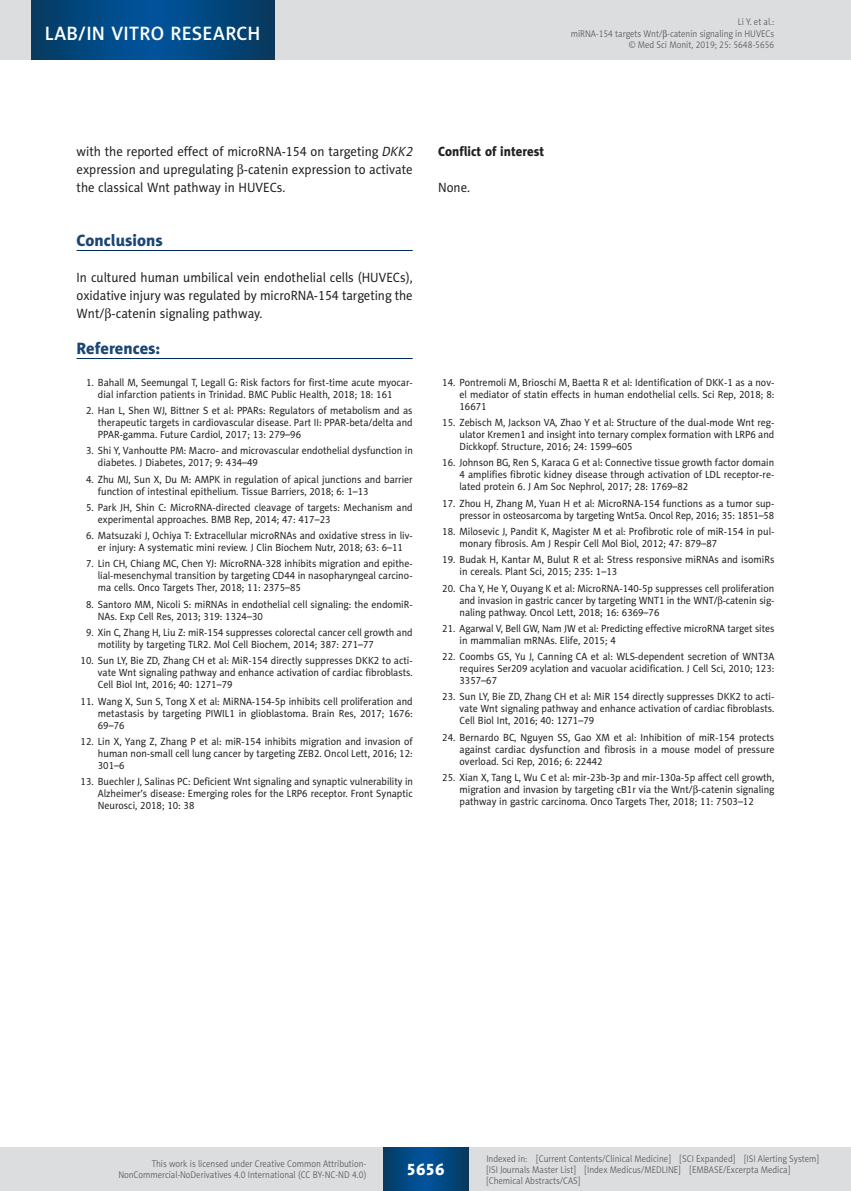
<style>
.page{position:relative;width:851px;height:1191px;background:#fff}
.page>*{position:absolute;margin:0;border:0;box-sizing:border-box;transform-origin:0 0}
.t1{font:19.5px "Naomi Sans EFN Medium";letter-spacing:.015em;color:#fff}
.MSM_Headline_1{font:16.5px "Naomi Sans EFN Heavy";color:#1a4574}
.MSM_Referencje_Tytul{font:16.5px "Naomi Sans EFN Heavy";color:#1a4574}
.t2{font:16.5px "Naomi Sans EFN Heavy";color:#fff}
.MSM_Body{font:13.5px/18px "Naomi Sans EFN";color:#231f20;text-align:justify;scale:.95 1}
.MSM_Headline_2{font:13.5px "Naomi Sans EFN Heavy";color:#231f20;scale:.95 1}
.MSM_Referencje_punkt{font:10.5px/12px "Naomi Sans EFN";color:#231f20;text-align:justify;scale:.95 1}
.MSM_Referencje_punkt-2{font:10.5px/12px "Naomi Sans EFN";color:#231f20;scale:.94 1}
.t3{font:9.75px/11.2px "Naomi Sans EFN Light";color:#57585a;text-align:right;scale:.9 1}
.s1{font-family:"Standard Sym L"}
.s2{font-style:italic}
</style>
<div class="page">
<hr style="left:77px;top:250px;width:335px;height:1px;background:#00295c">
<hr style="left:77px;top:358px;width:335px;height:1px;background:#00295c">
<div style="left:0;top:1148px;width:850px;height:43px;background:#dcdddf"></div>
<svg style="left:383px;top:1147px;width:85px;height:43px;background:#02477e"></svg>
<div style="left:0;top:0;width:850px;height:60px;background:#dcdddf"></div>
<svg style="left:32px;top:0;width:242px;height:60px;background:#02477f"></svg>
<h1 class="t1" style="left:45px;top:22px;width:217px">LAB/IN VITRO RESEARCH</h1>
<p class="t3" style="left:570px;top:16px;width:228px">Li Y. et al.:<br>miRNA-154 targets Wnt/<span class="s1">b</span>-catenin signaling in HUVECs © Med Sci Monit, 2019; 25: 5648-5656</p>
<p class="MSM_Body" style="left:77px;top:142px;width:355px">with the reported effect of microRNA-154 on targeting <span class="s2">DKK2 </span>expression and upregulating <span class="s1">b</span>-catenin expression to activate the classical Wnt pathway in HUVECs.</p>
<p class="MSM_Headline_1" style="left:77px;top:230px;width:88px">Conclusions</p>
<p class="MSM_Body" style="left:77px;top:268px;width:355px">In cultured human umbilical vein endothelial cells (HUVECs), oxidative injury was regulated by microRNA-154 targeting the Wnt/<span class="s1">b</span>-catenin signaling pathway.</p>
<p class="MSM_Referencje_Tytul" style="left:77px;top:338px;width:85px">References:</p>
<p class="MSM_Referencje_punkt" style="left:98px;top:376px;width:333px;text-indent:-12px">1. Bahall M, Seemungal T, Legall G: Risk factors for first-time acute myocar&shy;dial infarction patients in Trinidad. BMC Public Health, 2018; 18: 161</p>
<p class="MSM_Referencje_punkt" style="left:98px;top:405px;width:333px;text-indent:-12px">2. Han L, Shen WJ, Bittner S et al: PPARs: Regulators of metabolism and as therapeutic targets in cardiovascular disease. Part II: PPAR-beta/delta and PPAR-gamma. Future Cardiol, 2017; 13: 279–96</p>
<p class="MSM_Referencje_punkt" style="left:98px;top:445px;width:333px;text-indent:-12px">3. Shi Y, Vanhoutte PM: Macro- and microvascular endothelial dysfunction in diabetes. J Diabetes, 2017; 9: 434–49</p>
<p class="MSM_Referencje_punkt" style="left:98px;top:473px;width:333px;text-indent:-12px">4. Zhu MJ, Sun X, Du M: AMPK in regulation of apical junctions and barrier function of intestinal epithelium. Tissue Barriers, 2018; 6: 1–13</p>
<p class="MSM_Referencje_punkt" style="left:98px;top:501px;width:333px;text-indent:-12px">5. Park JH, Shin C: MicroRNA-directed cleavage of targets: Mechanism and experimental approaches. BMB Rep, 2014; 47: 417–23</p>
<p class="MSM_Referencje_punkt" style="left:86px;top:530px;width:345px;text-align:center">6. Matsuzaki J, Ochiya T: Extracellular microRNAs and oxidative stress in liv&shy;er injury: A systematic mini review. J Clin Biochem Nutr, 2018; 63: 6–11</p>
<p class="MSM_Referencje_punkt" style="left:98px;top:558px;width:333px;text-indent:-12px">7. Lin CH, Chiang MC, Chen YJ: MicroRNA-328 inhibits migration and epithe&shy;lial-mesenchymal transition by targeting CD44 in nasopharyngeal carcino&shy;ma cells. Onco Targets Ther, 2018; 11: 2375–85</p>
<p class="MSM_Referencje_punkt" style="left:98px;top:598px;width:333px;text-indent:-12px">8. Santoro MM, Nicoli S: miRNAs in endothelial cell signaling: the endomiR-<br>NAs. Exp Cell Res, 2013; 319: 1324–30</p>
<p class="MSM_Referencje_punkt-2" style="left:98px;top:626px;width:336px;text-indent:-12px">9. Xin C, Zhang H, Liu Z: miR-154 suppresses colorectal cancer cell growth and motility by targeting TLR2. Mol Cell Biochem, 2014; 387: 271–77</p>
<p class="MSM_Referencje_punkt" style="left:98px;top:655px;width:333px;text-indent:-17px">10. Sun LY, Bie ZD, Zhang CH et al: MiR-154 directly suppresses DKK2 to acti&shy;vate Wnt signaling pathway and enhance activation of cardiac fibroblasts.<br>Cell Biol Int, 2016; 40: 1271–79</p>
<p class="MSM_Referencje_punkt" style="left:98px;top:695px;width:333px;text-indent:-17px">11. Wang X, Sun S, Tong X et al: MiRNA-154-5p inhibits cell proliferation and metastasis by targeting PIWIL1 in glioblastoma. Brain Res, 2017; 1676:<br>69–76</p>
<p class="MSM_Referencje_punkt" style="left:98px;top:735px;width:333px;text-indent:-17px">12. Lin X, Yang Z, Zhang P et al: miR-154 inhibits migration and invasion of human non-small cell lung cancer by targeting ZEB2. Oncol Lett, 2016; 12:<br>301–6</p>
<p class="MSM_Referencje_punkt-2" style="left:98px;top:775px;width:336px;text-align:justify;text-indent:-17px">13. Buechler J, Salinas PC: Deficient Wnt signaling and synaptic vulnerability in Alzheimer’s disease: Emerging roles for the LRP6 receptor. Front Synaptic Neurosci, 2018; 10: 38</p>
<p class="MSM_Headline_2" style="left:438px;top:143px;width:113px">Conflict of interest</p>
<p class="MSM_Body" style="left:438px;top:178px;width:35px">None.</p>
<p class="MSM_Referencje_punkt" style="left:459px;top:376px;width:333px;text-indent:-17px">14. Pontremoli M, Brioschi M, Baetta R et al: Identification of DKK-1 as a nov&shy;el mediator of statin effects in human endothelial cells. Sci Rep, 2018; 8:<br>16671</p>
<p class="MSM_Referencje_punkt" style="left:459px;top:417px;width:333px;text-indent:-17px">15. Zebisch M, Jackson VA, Zhao Y et al: Structure of the dual-mode Wnt reg&shy;ulator Kremen1 and insight into ternary complex formation with LRP6 and Dickkopf. Structure, 2016; 24: 1599–605</p>
<p class="MSM_Referencje_punkt" style="left:459px;top:457px;width:333px;text-indent:-17px">16. Johnson BG, Ren S, Karaca G et al: Connective tissue growth factor domain 4 amplifies fibrotic kidney disease through activation of LDL receptor-re&shy;lated protein 6. J Am Soc Nephrol, 2017; 28: 1769–82</p>
<p class="MSM_Referencje_punkt" style="left:442px;top:497px;width:351px;text-align:right">17. Zhou H, Zhang M, Yuan H et al: MicroRNA-154 functions as a tumor sup&shy;pressor in osteosarcoma by targeting Wnt5a. Oncol Rep, 2016; 35: 1851–58</p>
<p class="MSM_Referencje_punkt" style="left:459px;top:525px;width:333px;text-indent:-17px">18. Milosevic J, Pandit K, Magister M et al: Profibrotic role of miR-154 in pul&shy;monary fibrosis. Am J Respir Cell Mol Biol, 2012; 47: 879–87</p>
<p class="MSM_Referencje_punkt" style="left:459px;top:554px;width:333px;text-indent:-17px">19. Budak H, Kantar M, Bulut R et al: Stress responsive miRNAs and isomiRs in cereals. Plant Sci, 2015; 235: 1–13</p>
<p class="MSM_Referencje_punkt" style="left:459px;top:582px;width:333px;text-indent:-17px">20. Cha Y, He Y, Ouyang K et al: MicroRNA‑140‑5p suppresses cell proliferation and invasion in gastric cancer by targeting WNT1 in the WNT/<span class="s1">b</span>‑catenin sig&shy;naling pathway. Oncol Lett, 2018; 16: 6369–76</p>
<p class="MSM_Referencje_punkt-2" style="left:459px;top:622px;width:336px;text-indent:-17px">21. Agarwal V, Bell GW, Nam JW et al: Predicting effective microRNA target sites in mammalian mRNAs. Elife, 2015; 4</p>
<p class="MSM_Referencje_punkt" style="left:459px;top:650px;width:333px;text-indent:-17px">22. Coombs GS, Yu J, Canning CA et al: WLS-dependent secretion of WNT3A requires Ser209 acylation and vacuolar acidification. J Cell Sci, 2010; 123:<br>3357–67</p>
<p class="MSM_Referencje_punkt" style="left:459px;top:691px;width:333px;text-indent:-17px">23. Sun LY, Bie ZD, Zhang CH et al: MiR‐154 directly suppresses DKK2 to acti&shy;vate Wnt signaling pathway and enhance activation of cardiac fibroblasts.<br>Cell Biol Int, 2016; 40: 1271–79</p>
<p class="MSM_Referencje_punkt" style="left:459px;top:731px;width:333px;text-indent:-17px">24. Bernardo BC, Nguyen SS, Gao XM et al: Inhibition of miR-154 protects against cardiac dysfunction and fibrosis in a mouse model of pressure overload. Sci Rep, 2016; 6: 22442</p>
<p class="MSM_Referencje_punkt" style="left:459px;top:771px;width:333px;text-indent:-17px">25. Xian X, Tang L, Wu C et al: mir-23b-3p and mir-130a-5p affect cell growth, migration and invasion by targeting cB1r via the Wnt/<span class="s1">b</span>-catenin signaling pathway in gastric carcinoma. Onco Targets Ther, 2018; 11: 7503–12</p>
<p class="t3" style="left:118px;top:1158px;width:277px">This work is licensed under Creative Common Attribution-<br>NonCommercial-NoDerivatives 4.0 International (CC BY-NC-ND 4.0)</p>
<h2 class="t2" style="left:406px;top:1159px;width:40px">5656</h2>
<p class="t3" style="left:486px;top:1152px;width:371px;text-align:left">Indexed in: [Current Contents/Clinical Medicine] [SCI Expanded] [ISI Alerting System] [ISI Journals Master List] [Index Medicus/MEDLINE] [EMBASE/Excerpta Medica] [Chemical Abstracts/CAS]</p>
</div>
